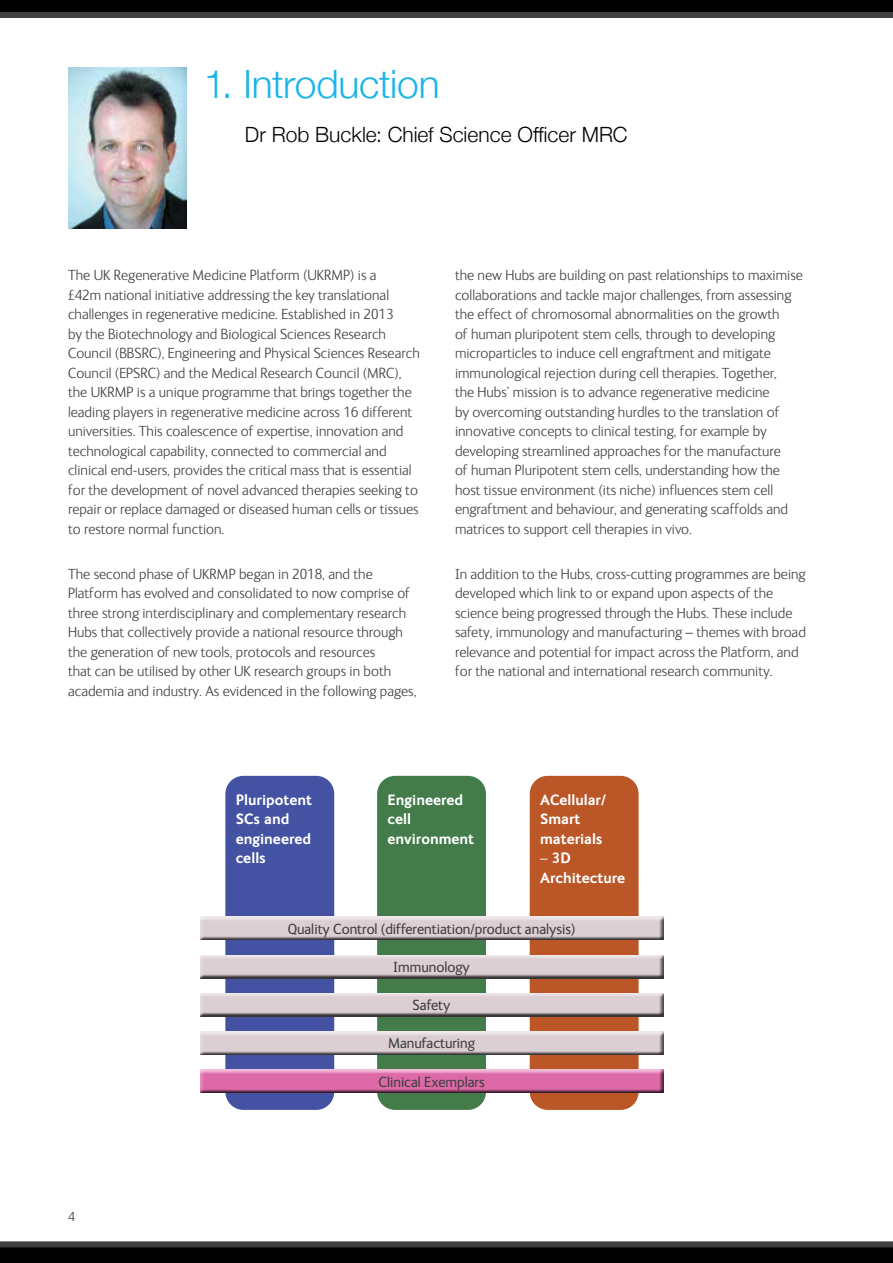
<style>
.page{position:relative;width:893px;height:1263px;background:#fff}
.page>*{position:absolute;margin:0;border:0;box-sizing:border-box;transform-origin:0 0}
.Heading{font:300 39px "Helvetica Neue";letter-spacing:-.005em;color:#18b4e9}
.name{font:300 21px "Helvetica Neue";color:#000}
.body_text{font:300 15px/19.5px "FS Ingrid";color:#414042}
.body_text-2{font:700 15px/19.5px "FS Ingrid";color:#fff}
.t1{font:15px "FS Ingrid";color:#414042}
.t2{font:300 13.5px "FS Ingrid";color:#414042}
</style>
<div class="page">
<svg style="left:0;top:0;width:893px;height:18px;background:#151516"></svg>
<svg style="left:0;top:1241px;width:893px;height:22px;background:#161516"></svg>
<img style="left:68px;top:67px;width:119px;height:161px">
<div style="left:225px;top:776px;width:109px;height:334px;background:#4452a3;border-radius:18px"></div>
<div style="left:377px;top:776px;width:109px;height:334px;background:#437c4a;border-radius:18px"></div>
<div style="left:530px;top:776px;width:109px;height:334px;background:#bb5627;border-radius:18px"></div>
<div style="left:197px;top:1069px;width:467px;height:24px;background:#000;opacity:.75"></div>
<div style="left:197px;top:916px;width:467px;height:24px;background:#000;opacity:.75"></div>
<div style="left:197px;top:955px;width:467px;height:24px;background:#000;opacity:.75"></div>
<div style="left:197px;top:993px;width:467px;height:24px;background:#000;opacity:.75"></div>
<div style="left:197px;top:1031px;width:467px;height:24px;background:#000;opacity:.75"></div>
<p class="Heading" style="left:204px;top:52px;width:237px">1. Introduction</p>
<p class="name" style="left:245px;top:117px;width:384px">Dr Rob Buckle: Chief Science Officer MRC</p>
<p class="body_text" style="left:68px;top:266px;width:353px">The UK Regenerative Medicine Platform (UKRMP) is a<br>£42m national initiative addressing the key translational challenges in regenerative medicine. Established in 2013<br>by the Biotechnology and Biological Sciences Research Council (BBSRC), Engineering and Physical Sciences Research Council (EPSRC) and the Medical Research Council (MRC), the UKRMP is a unique programme that brings together the leading players in regenerative medicine across 16 different universities. This coalescence of expertise, innovation and technological capability, connected to commercial and clinical end-users, provides the critical mass that is essential for the development of novel advanced therapies seeking to repair or replace damaged or diseased human cells or tissues to restore normal function.</p>
<p class="body_text" style="left:68px;top:564px;width:350px">The second phase of UKRMP began in 2018, and the Platform has evolved and consolidated to now comprise of three strong interdisciplinary and complementary research Hubs that collectively provide a national resource through the generation of new tools, protocols and resources<br>that can be utilised by other UK research groups in both academia and industry. As evidenced in the following pages,</p>
<p class="body_text" style="left:455px;top:266px;width:349px">the new Hubs are building on past relationships to maximise collaborations and tackle major challenges, from assessing the effect of chromosomal abnormalities on the growth<br>of human pluripotent stem cells, through to developing microparticles to induce cell engraftment and mitigate immunological rejection during cell therapies. Together,<br>the Hubs’ mission is to advance regenerative medicine<br>by overcoming outstanding hurdles to the translation of innovative concepts to clinical testing, for example by developing streamlined approaches for the manufacture<br>of human Pluripotent stem cells, understanding how the host tissue environment (its niche) influences stem cell engraftment and behaviour, and generating scaffolds and matrices to support cell therapies in vivo.</p>
<p class="body_text" style="left:455px;top:564px;width:352px">In addition to the Hubs, cross-cutting programmes are being developed which link to or expand upon aspects of the science being progressed through the Hubs. These include safety, immunology and manufacturing – themes with broad relevance and potential for impact across the Platform, and for the national and international research community.</p>
<p class="body_text-2" style="left:236px;top:789px;width:78px">Pluripotent<br>SCs and engineered cells</p>
<p class="body_text-2" style="left:387px;top:789px;width:88px">Engineered cell environment</p>
<p class="body_text-2" style="left:540px;top:789px;width:67px">ACellular/<br>Smart materials</p>
<p class="body_text-2" style="left:540px;top:848px;width:87px">– 3D<br>Architecture</p>
<p class="t1" style="left:288px;top:921px;width:289px">Quality Control (differentiation/product analysis)</p>
<p class="t1" style="left:393px;top:959px;width:78px">Immunology</p>
<p class="t1" style="left:413px;top:997px;width:39px">Safety</p>
<p class="t1" style="left:388px;top:1035px;width:89px">Manufacturing</p>
<p class="t2" style="left:68px;top:1210px;width:8px">4</p>
<p class="t1" style="left:378px;top:1074px;width:108px">Clinical Exemplars</p>
</div>
